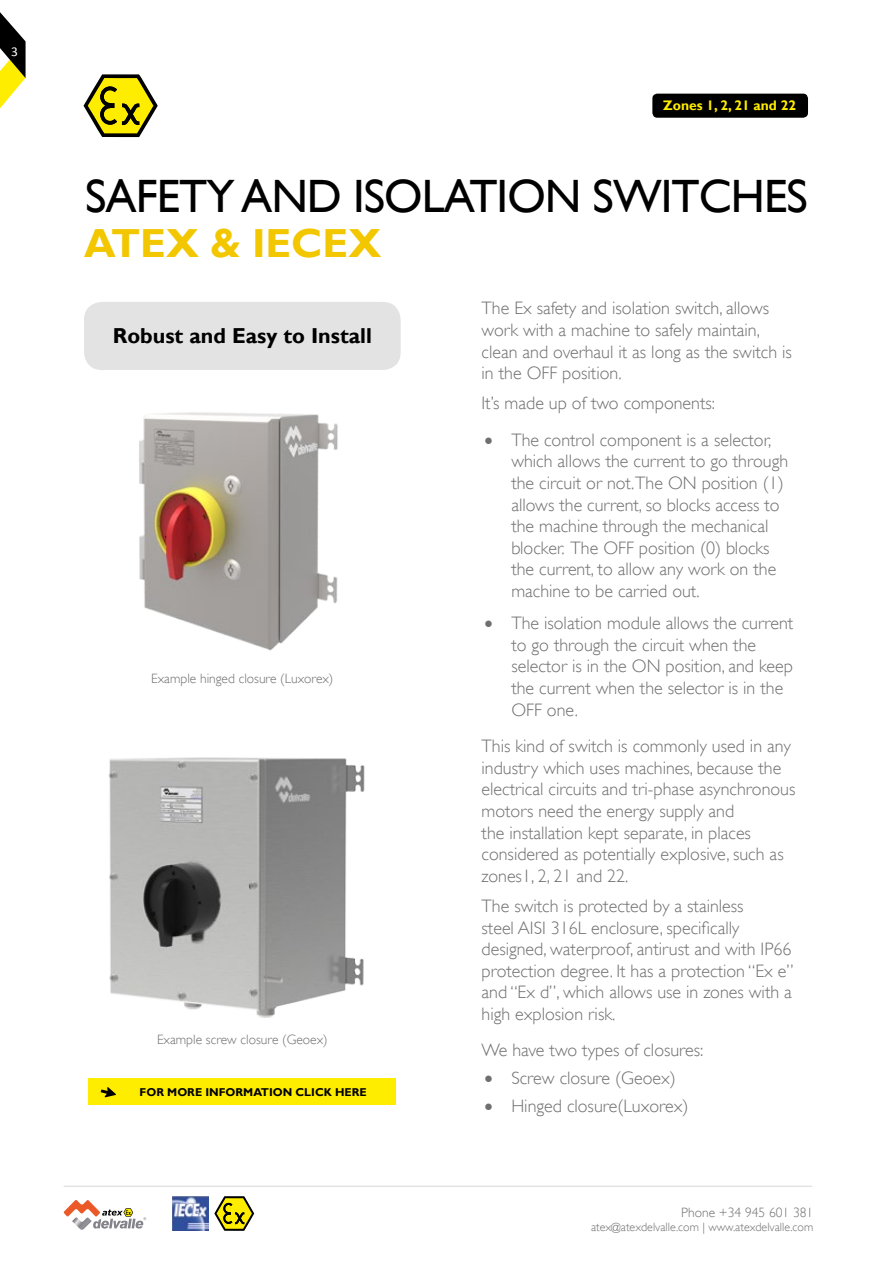
<style>
.page{position:relative;width:893px;height:1263px;background:#fff}
.page>*{position:absolute;margin:0;border:0;box-sizing:border-box;transform-origin:0 0}
.t1{font:46.8px "Gill Sans";letter-spacing:-.02em;color:#000}
.t2{font:700 40.5px "Gill Sans";color:#f2c700}
.t3{font:700 21.6px "Gill Sans";color:#000}
.t4{font:300 18px/21.6px "Gill Sans";color:#706f6f}
.t5{font:300 18px/21.6px "Gill Sans";color:#706f6f}
.t6{font:700 13.8px "Gill Sans";color:#ffed00}
.t7{font:300 13.5px "Gill Sans";color:#706f6f}
.t8{font:13.5px "Calibri";color:#fff}
.t9{font:300 12px "Gill Sans";color:#706f6f}
.t10{font:700 11.4px "Gill Sans";color:#000}
</style>
<div class="page">
<svg style="left:0;top:12px;width:26px;height:97px"></svg>
<svg style="left:63px;top:1200px;width:83px;height:28px"></svg>
<svg style="left:214px;top:1196px;width:40px;height:35px"></svg>
<img style="left:173px;top:1197px;width:35px;height:34px">
<hr style="left:64px;top:1185px;width:748px;height:2px;background:#e3e3e3">
<svg style="left:84px;top:74px;width:74px;height:63px"></svg>
<img style="left:139px;top:412px;width:199px;height:239px">
<img style="left:108px;top:757px;width:257px;height:261px">
<div style="left:84px;top:302px;width:317px;height:68px;background:#e3e3e3;border-radius:18px"></div>
<div style="left:652px;top:94px;width:156px;height:24px;background:#000;border-radius:5px"></div>
<div style="left:89px;top:1078px;width:307px;height:26px;background:#ffed00"></div>
<svg style="left:101px;top:1087px;width:15px;height:10px"></svg>
<p class="t8" style="left:11px;top:43px;width:8px">3</p>
<p class="t6" style="left:663px;top:97px;width:134px">Zones 1, 2, 21 and 22</p>
<h1 class="t1" style="left:85px;top:169px;width:724px">SAFETY AND ISOLATION SWITCHES</h1>
<h2 class="t2" style="left:84px;top:219px;width:298px">ATEX &amp; IECEX</h2>
<p class="t3" style="left:113px;top:323px;width:261px">Robust and Easy to Install</p>
<p class="t7" style="left:151px;top:671px;width:184px">Example hinged closure (Luxorex)</p>
<p class="t7" style="left:157px;top:1031px;width:172px">Example screw closure (Geoex)</p>
<p class="t10" style="left:140px;top:1085px;width:229px">FOR MORE INFORMATION CLICK HERE</p>
<p class="t4" style="left:482px;top:297px;width:312px">The Ex safety and isolation switch, allows work with a machine to safely maintain, clean and overhaul it as long as the switch is in the OFF position.</p>
<p class="t4" style="left:482px;top:392px;width:235px">It’s made up of two components:</p>
<p class="t5" style="left:511px;top:429px;width:278px;text-indent:-27px">• The control component is a selector, which allows the current to go through the circuit or not.The ON position (1) allows the current, so blocks access to the machine through the mechanical blocker. The OFF position (0) blocks the current, to allow any work on the machine to be carried out.</p>
<p class="t5" style="left:511px;top:612px;width:283px;text-indent:-27px">• The isolation module allows the current to go through the circuit when the selector is in the ON position, and keep the current when the selector is in the<br>OFF one.</p>
<p class="t4" style="left:482px;top:735px;width:315px">This kind of switch is commonly used in any industry which uses machines, because the electrical circuits and tri-phase asynchronous motors need the energy supply and<br>the installation kept separate, in places considered as potentially explosive, such as zones1, 2, 21 and 22.</p>
<p class="t4" style="left:482px;top:895px;width:314px">The switch is protected by a stainless<br>steel AISI 316L enclosure, specifically designed, waterproof, antirust and with IP66 protection degree. It has a protection “Ex e” and “Ex d”, which allows use in zones with a high explosion risk.</p>
<p class="t4" style="left:482px;top:1039px;width:223px">We have two types of closures:</p>
<p class="t5" style="left:484px;top:1067px;width:193px">• Screw closure (Geoex)</p>
<p class="t5" style="left:484px;top:1095px;width:205px">• Hinged closure(Luxorex)</p>
<p class="t7" style="left:681px;top:1205px;width:134px">Phone +34 945 601 381</p>
<p class="t9" style="left:591px;top:1220px;width:224px">atex@atexdelvalle.com | www.atexdelvalle.com</p>
</div>
